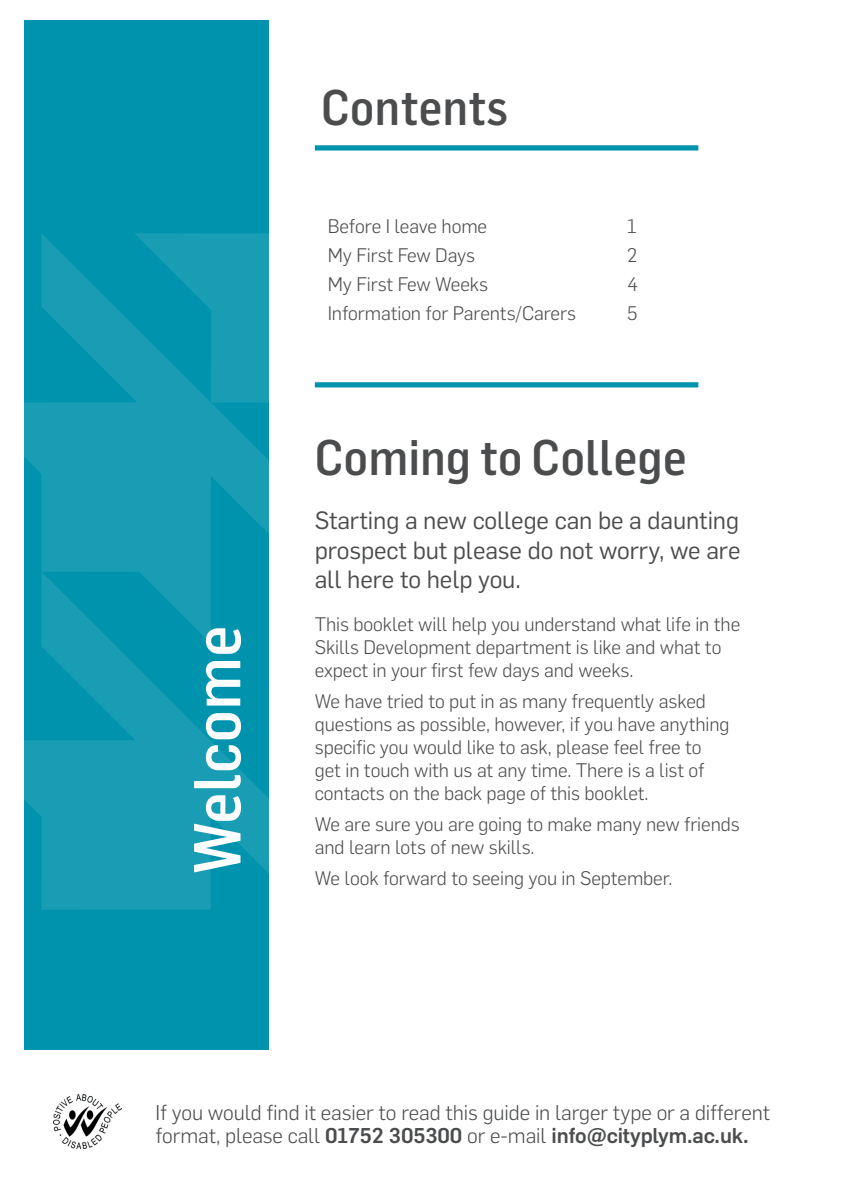
<style>
.page{position:relative;width:844px;height:1191px;background:#fff}
.page>*{position:absolute;margin:0;border:0;box-sizing:border-box;transform-origin:0 0}
.t1{font:500 64.75px "Flama Semicondensed";color:#fff}
.t2{font:500 49px "Flama Semicondensed";color:#4b4c4d}
.t3{font:24.5px/29.4px "Flama";letter-spacing:-.005em;color:#4b4c4d;text-align:justify}
.t4{font:300 21px/22.8px "Flama";letter-spacing:-.005em;color:#4b4c4d}
.t5{font:300 19.25px/23.1px "Flama";letter-spacing:-.005em;color:#4b4c4d}
.s1{font-weight:500}
</style>
<div class="page">
<div style="left:24px;top:20px;width:245px;height:1029px;background:#0093ad"></div>
<svg style="left:24px;top:234px;width:245px;height:337px;fill:#199db5"></svg>
<svg style="left:24px;top:571px;width:245px;height:338px;fill:#199db5"></svg>
<svg style="left:134px;top:233px;width:135px;height:245px"></svg>
<div style="left:315px;top:382px;width:383px;height:5px;background:#0093ad"></div>
<div style="left:315px;top:145px;width:383px;height:5px;background:#0093ad"></div>
<img style="left:53px;top:1094px;width:69px;height:54px">
<p class="t2" style="left:321px;top:76px;width:189px">Contents</p>
<p class="t1" style="left:175px;top:874px;width:250px;rotate:-90deg">Welcome</p>
<p class="t5" style="left:327px;top:213px;width:161px">Before I leave home</p>
<p class="t5" style="left:627px;top:213px;width:11px">1</p>
<p class="t5" style="left:327px;top:243px;width:149px">My First Few Days</p>
<p class="t5" style="left:627px;top:243px;width:12px">2</p>
<p class="t5" style="left:327px;top:272px;width:162px">My First Few Weeks</p>
<p class="t5" style="left:627px;top:272px;width:13px">4</p>
<p class="t5" style="left:327px;top:301px;width:250px">Information for Parents/Carers</p>
<p class="t5" style="left:627px;top:301px;width:12px">5</p>
<h1 class="t2" style="left:315px;top:426px;width:373px">Coming to College</h1>
<h3 class="t3" style="left:315px;top:504px;width:427px">Starting a new college can be a daunting prospect but please do not worry, we are all here to help you.</h3>
<p class="t5" style="left:315px;top:612px;width:427px">This booklet will help you understand what life in the<br>Skills Development department is like and what to expect in your frst few days and weeks.</p>
<p class="t5" style="left:315px;top:688px;width:416px">We have tried to put in as many frequently asked questions as possible, however, if you have anything specifc you would like to ask, please feel free to get in touch with us at any time. There is a list of contacts on the back page of this booklet.</p>
<p class="t5" style="left:315px;top:811px;width:426px">We are sure you are going to make many new friends and learn lots of new skills.</p>
<p class="t5" style="left:315px;top:865px;width:359px">We look forward to seeing you in September.</p>
<p class="t4" style="left:156px;top:1099px;width:616px">If you would fnd it easier to read this guide in larger type or a different format, please call <span class="s1">01752 305300</span> or e-mail <span class="s1">info@cityplym.ac.uk.</span></p>
</div>
